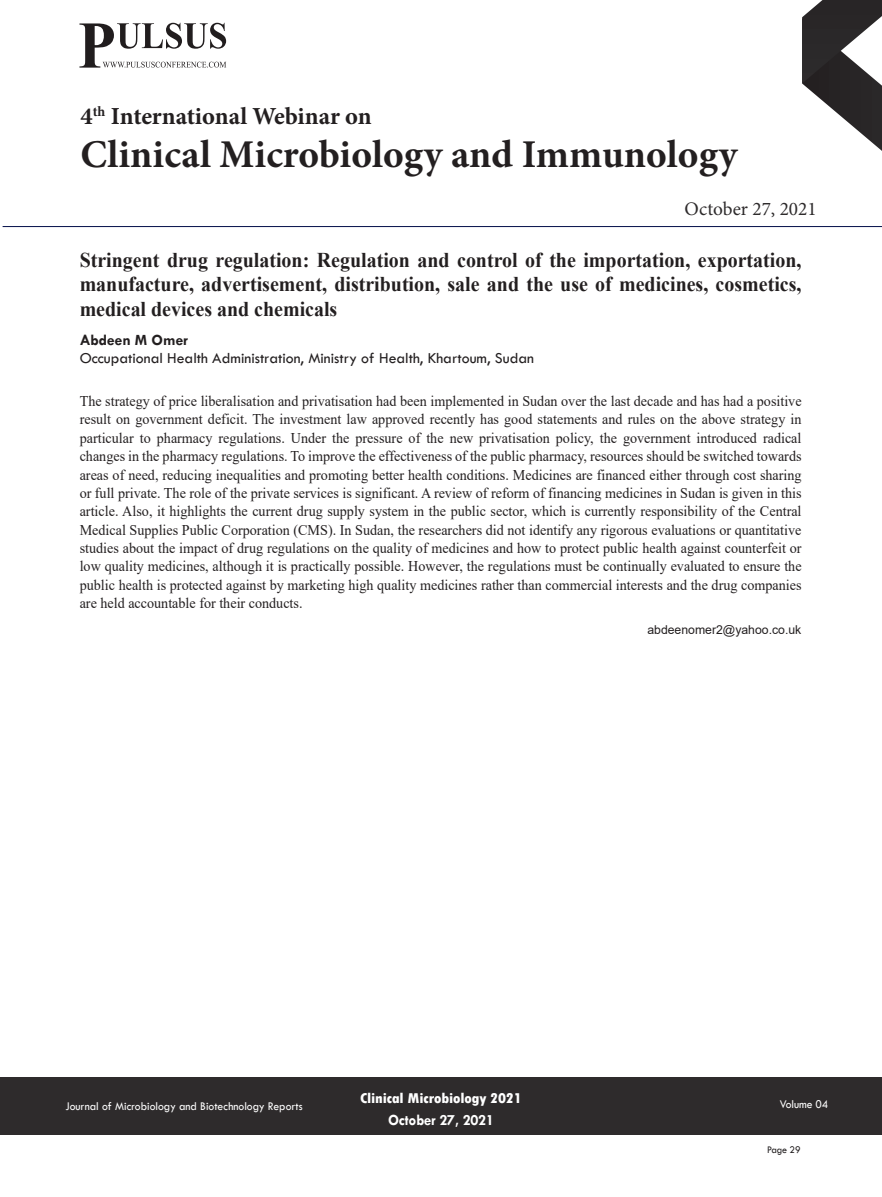
<style>
.page{position:relative;width:882px;height:1197px;background:#fff}
.page>*{position:absolute;margin:0;border:0;box-sizing:border-box;transform-origin:0 0}
.t1{font:700 39.38px "Minion Pro";color:#231f20}
.t2{font:700 24.5px "Minion Pro";letter-spacing:-.005em;color:#231f20}
.Abstract_Title{font:700 21px/24.5px "Times New Roman";color:#231f20;text-align:justify;scale:.95 1}
.t3{font:19.25px "Minion Pro";color:#2e2b2c}
.Affiliation{font:15.75px "Tw Cen";color:#231f20}
.t4{font:700 15.75px "Tw Cen";letter-spacing:-.01em;color:#fff;scale:.95 1}
.Abstract_Name{font:700 15.75px "Tw Cen";color:#231f20}
.Abstract{font:14.88px/18.4px "Times New Roman";color:#231f20;text-align:justify;scale:.95 1}
.t5{font:800 condensed 14.88px "Tw Cen";letter-spacing:-.01em;color:#fff;scale:1.1 1}
.t6{font:12.25px "Tw Cen";color:#fff;scale:.95 1}
.Biography{font:12.25px "Arial";color:#231f20}
.t7{font:10.5px "Tw Cen";letter-spacing:-.02em;color:#231f20;scale:.95 1}
</style>
<div class="page">
<svg style="left:802px;top:0;width:80px;height:151px"></svg>
<div style="left:0;top:1077px;width:882px;height:58px;background:#2e2b2c"></div>
<hr style="left:3px;top:226px;width:879px;height:1px;background:#030e49">
<svg style="left:79px;top:23px;width:147px;height:45px"></svg>
<h2 class="t2" style="left:81px;top:99px;width:293px">4<sup>th</sup> International Webinar on</h2>
<h1 class="t1" style="left:81px;top:127px;width:658px">Clinical Microbiology and Immunology</h1>
<p class="t3" style="left:685px;top:196px;width:134px">October 27, 2021</p>
<p class="Abstract_Title" style="left:80px;top:247px;width:761px">Stringent drug regulation: Regulation and control of the importation, exportation, manufacture, advertisement, distribution, sale and the use of medicines, cosmetics, medical devices and chemicals</p>
<p class="Abstract_Name" style="left:80px;top:331px;width:110px">Abdeen M Omer</p>
<p class="Affiliation" style="left:80px;top:348px;width:456px">Occupational Health Administration, Ministry of Health, Khartoum, Sudan</p>
<p class="Abstract" style="left:80px;top:391px;width:761px">The strategy of price liberalisation and privatisation had been implemented in Sudan over the last decade and has had a positive result on government deficit. The investment law approved recently has good statements and rules on the above strategy in particular to pharmacy regulations. Under the pressure of the new privatisation policy, the government introduced radical changes in the pharmacy regulations. To improve the effectiveness of the public pharmacy, resources should be switched towards areas of need, reducing inequalities and promoting better health conditions. Medicines are financed either through cost sharing or full private. The role of the private services is significant. A review of reform of financing medicines in Sudan is given in this article. Also, it highlights the current drug supply system in the public sector, which is currently responsibility of the Central Medical Supplies Public Corporation (CMS). In Sudan, the researchers did not identify any rigorous evaluations or quantitative studies about the impact of drug regulations on the quality of medicines and how to protect public health against counterfeit or low quality medicines, although it is practically possible. However, the regulations must be continually evaluated to ensure the public health is protected against by marketing high quality medicines rather than commercial interests and the drug companies are held accountable for their conducts.</p>
<p class="Biography" style="left:647px;top:621px;width:156px">abdeenomer2@yahoo.co.uk</p>
<p class="t5" style="left:360px;top:1089px;width:148px">Clinical Microbiology 2021</p>
<p class="t4" style="left:388px;top:1111px;width:113px">October 27, 2021</p>
<p class="t6" style="left:65px;top:1099px;width:251px">Journal of Microbiology and Biotechnology Reports</p>
<p class="t6" style="left:780px;top:1097px;width:53px">Volume 04</p>
<p class="t7" style="left:767px;top:1143px;width:37px">Page 29</p>
</div>
